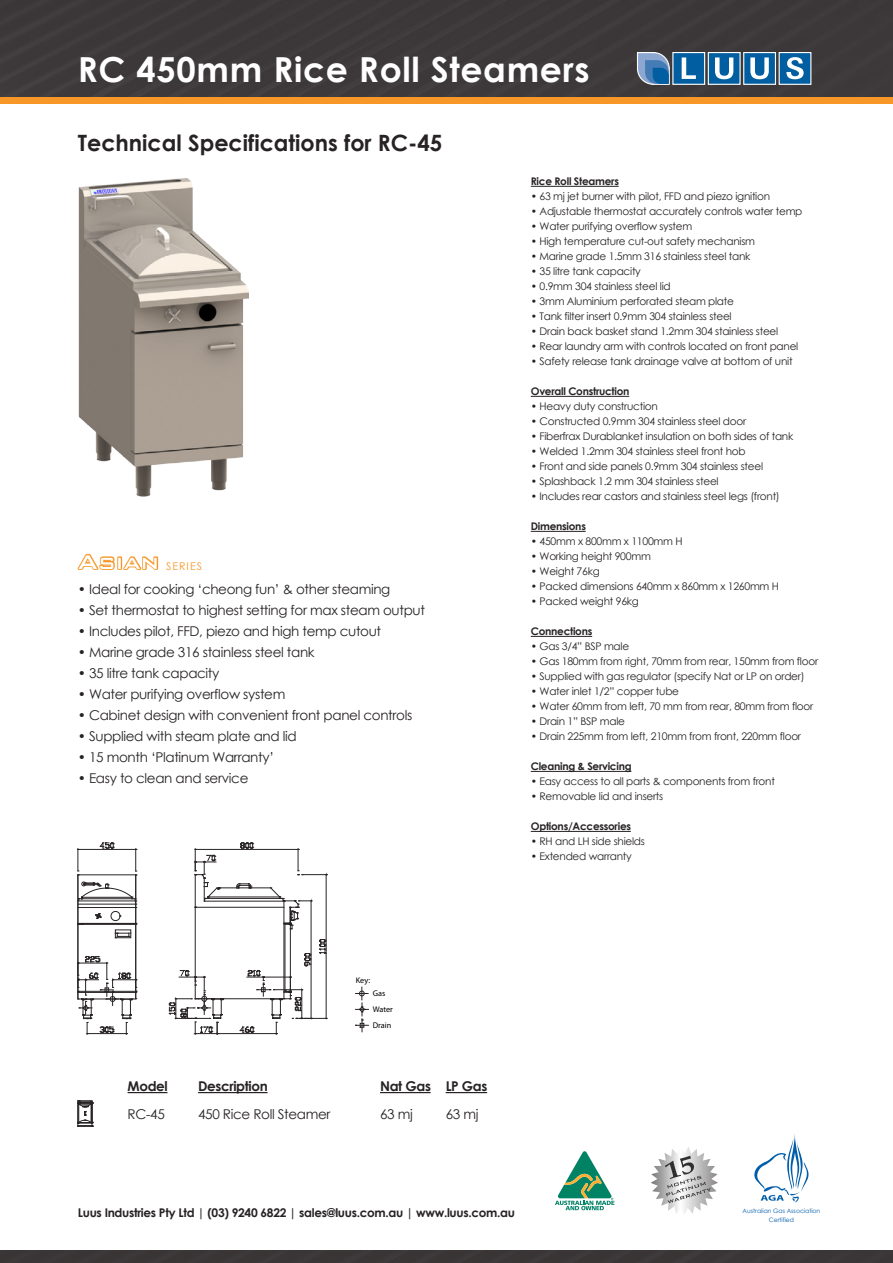
<style>
.page{position:relative;width:893px;height:1263px;background:#fff}
.page>*{position:absolute;margin:0;border:0;box-sizing:border-box;transform-origin:0 0}
.t1{font:700 34.5px "Century Gothic";letter-spacing:.02em;color:#fff}
.t2{font:500 26.55px "Bank Gothic BT";color:#fff}
.t3{font:700 22.5px "Century Gothic";color:#272324}
.t4{font:13.5px "Century Gothic";letter-spacing:-.025em;color:#272324}
.t5{font:700 13.5px "Century Gothic";letter-spacing:-.025em;color:#272324}
.t6{font:700 12px "Century Gothic";letter-spacing:-.025em;color:#272324}
.t7{font:10.65px "Century Gothic";letter-spacing:.095em;color:#f79727}
.t8{font:10.5px "Century Gothic";letter-spacing:-.025em;color:#272324}
.t9{font:700 10.5px "Century Gothic";letter-spacing:-.025em;color:#272324}
.t10{font:8.25px "Myriad Pro";color:#000}
.t11{font:6.15px/8.6px "Century Gothic";color:#005daa;text-align:center}
</style>
<div class="page">
<svg style="left:0;top:0;width:893px;height:103px;background:#dc8929"></svg>
<div style="left:0;top:0;width:893px;height:96px;background:#3c3738"></div>
<div style="left:779px;top:52px;width:32px;height:33px;background:#015fa1;border:1px solid #fff"></div>
<div style="left:672px;top:52px;width:33px;height:33px;background:#015fa1;border:1px solid #fff"></div>
<div style="left:708px;top:52px;width:33px;height:33px;background:#015fa1;border:1px solid #fff"></div>
<div style="left:743px;top:52px;width:33px;height:33px;background:#015fa1;border:1px solid #fff"></div>
<svg style="left:682px;top:57px;width:14px;height:22px"></svg>
<svg style="left:715px;top:57px;width:18px;height:22px"></svg>
<svg style="left:750px;top:57px;width:19px;height:22px"></svg>
<svg style="left:786px;top:57px;width:18px;height:22px"></svg>
<svg style="left:636px;top:52px;width:34px;height:33px"></svg>
<svg style="left:77px;top:553px;width:82px;height:17px"></svg>
<div style="left:0;top:1250px;width:893px;height:13px;background:#3a3536"></div>
<svg style="left:754px;top:1134px;width:55px;height:68px"></svg>
<svg style="left:651px;top:1147px;width:67px;height:67px"></svg>
<svg style="left:555px;top:1151px;width:60px;height:60px"></svg>
<hr style="left:128px;top:1092px;width:39px;height:1px;background:#272324">
<hr style="left:198px;top:1092px;width:70px;height:1px;background:#272324">
<hr style="left:380px;top:1092px;width:51px;height:1px;background:#272324">
<hr style="left:446px;top:1092px;width:41px;height:1px;background:#272324">
<hr style="left:531px;top:186px;width:88px;height:1px;background:#272324">
<hr style="left:531px;top:396px;width:98px;height:1px;background:#272324">
<hr style="left:531px;top:531px;width:55px;height:1px;background:#272324">
<hr style="left:531px;top:636px;width:61px;height:1px;background:#272324">
<hr style="left:531px;top:771px;width:100px;height:1px;background:#272324">
<hr style="left:531px;top:831px;width:100px;height:1px;background:#272324">
<svg style="left:356px;top:987px;width:12px;height:45px"></svg>
<img style="left:78px;top:177px;width:170px;height:320px">
<svg style="left:77px;top:1100px;width:16px;height:27px"></svg>
<svg style="left:80px;top:881px;width:57px;height:44px"></svg>
<div style="left:78px;top:874px;width:58px;height:125px;border:1px solid #272324"></div>
<hr style="left:78px;top:849px;width:58px;height:1px;background:#272324">
<svg style="left:99px;top:842px;width:15px;height:7px"></svg>
<svg style="left:78px;top:850px;width:1px;height:25px"></svg>
<svg style="left:135px;top:849px;width:2px;height:26px"></svg>
<svg style="left:115px;top:933px;width:16px;height:5px"></svg>
<svg style="left:78px;top:955px;width:59px;height:79px"></svg>
<hr style="left:284px;top:901px;width:1px;height:98px;background:#272324">
<hr style="left:285px;top:924px;width:1px;height:67px;background:#272324">
<hr style="left:290px;top:924px;width:1px;height:67px;background:#272324">
<hr style="left:195px;top:907px;width:1px;height:92px;background:#272324">
<hr style="left:195px;top:998px;width:95px;height:1px;background:#272324">
<hr style="left:217px;top:1033px;width:59px;height:1px;background:#272324">
<hr style="left:311px;top:901px;width:1px;height:117px;background:#272324">
<hr style="left:296px;top:1018px;width:31px;height:1px;background:#272324">
<hr style="left:326px;top:875px;width:1px;height:143px;background:#272324">
<svg style="left:319px;top:938px;width:7px;height:16px"></svg>
<svg style="left:168px;top:969px;width:56px;height:65px"></svg>
<svg style="left:195px;top:842px;width:132px;height:87px"></svg>
<svg style="left:239px;top:952px;width:73px;height:82px"></svg>
<h1 class="t1" style="left:78px;top:44px;width:513px">RC 450mm Rice Roll Steamers</h1>
<h3 class="t3" style="left:78px;top:126px;width:366px">Technical Specifications for RC-45</h3>
<h2 class="t2" style="left:78px;top:547px;width:83px">Asian</h2>
<p class="t7" style="left:166px;top:558px;width:37px">SERIES</p>
<p class="t4" style="left:78px;top:580px;width:314px">• Ideal for cooking ‘cheong fun’ &amp; other steaming</p>
<p class="t4" style="left:78px;top:601px;width:349px">• Set thermostat to highest setting for max steam output</p>
<p class="t4" style="left:78px;top:622px;width:305px">• Includes pilot, FFD, piezo and high temp cutout</p>
<p class="t4" style="left:78px;top:643px;width:238px">• Marine grade 316 stainless steel tank</p>
<p class="t4" style="left:78px;top:664px;width:143px">• 35 litre tank capacity</p>
<p class="t4" style="left:78px;top:685px;width:209px">• Water purifying overflow system</p>
<p class="t4" style="left:78px;top:706px;width:336px">• Cabinet design with convenient front panel controls</p>
<p class="t4" style="left:78px;top:727px;width:220px">• Supplied with steam plate and lid</p>
<p class="t4" style="left:78px;top:748px;width:198px">• 15 month ‘Platinum Warranty’</p>
<p class="t4" style="left:78px;top:769px;width:172px">• Easy to clean and service</p>
<p class="t9" style="left:531px;top:174px;width:90px">Rice Roll Steamers</p>
<p class="t8" style="left:531px;top:189px;width:241px">• 63 mj jet burner with pilot, FFD and piezo ignition</p>
<p class="t8" style="left:531px;top:204px;width:273px">• Adjustable thermostat accurately controls water temp</p>
<p class="t8" style="left:531px;top:219px;width:163px">• Water purifying overflow system</p>
<p class="t8" style="left:531px;top:234px;width:226px">• High temperature cut-out safety mechanism</p>
<p class="t8" style="left:531px;top:249px;width:221px">• Marine grade 1.5mm 316 stainless steel tank</p>
<p class="t8" style="left:531px;top:264px;width:112px">• 35 litre tank capacity</p>
<p class="t8" style="left:531px;top:279px;width:141px">• 0.9mm 304 stainless steel lid</p>
<p class="t8" style="left:531px;top:294px;width:205px">• 3mm Aluminium perforated steam plate</p>
<p class="t8" style="left:531px;top:309px;width:202px">• Tank filter insert 0.9mm 304 stainless steel</p>
<p class="t8" style="left:531px;top:324px;width:249px">• Drain back basket stand 1.2mm 304 stainless steel</p>
<p class="t8" style="left:531px;top:339px;width:269px">• Rear laundry arm with controls located on front panel</p>
<p class="t8" style="left:531px;top:354px;width:263px">• Safety release tank drainage valve at bottom of unit</p>
<p class="t9" style="left:531px;top:384px;width:100px">Overall Construction</p>
<p class="t8" style="left:531px;top:399px;width:129px">• Heavy duty construction</p>
<p class="t8" style="left:531px;top:414px;width:217px">• Constructed 0.9mm 304 stainless steel door</p>
<p class="t8" style="left:531px;top:429px;width:264px">• Fiberfrax Durablanket insulation on both sides of tank</p>
<p class="t8" style="left:531px;top:444px;width:216px">• Welded 1.2mm 304 stainless steel front hob</p>
<p class="t8" style="left:531px;top:459px;width:234px">• Front and side panels 0.9mm 304 stainless steel</p>
<p class="t8" style="left:531px;top:474px;width:189px">• Splashback 1.2 mm 304 stainless steel</p>
<p class="t8" style="left:531px;top:489px;width:251px">• Includes rear castors and stainless steel legs (front)</p>
<p class="t9" style="left:531px;top:519px;width:57px">Dimensions</p>
<p class="t8" style="left:531px;top:534px;width:153px">• 450mm x 800mm x 1100mm H</p>
<p class="t8" style="left:531px;top:549px;width:122px">• Working height 900mm</p>
<p class="t8" style="left:531px;top:564px;width:71px">• Weight 76kg</p>
<p class="t8" style="left:531px;top:579px;width:250px">• Packed dimensions 640mm x 860mm x 1260mm H</p>
<p class="t8" style="left:531px;top:594px;width:110px">• Packed weight 96kg</p>
<p class="t9" style="left:531px;top:624px;width:63px">Connections</p>
<p class="t8" style="left:531px;top:639px;width:100px">• Gas 3/4” BSP male</p>
<p class="t8" style="left:531px;top:654px;width:289px">• Gas 180mm from right, 70mm from rear, 150mm from floor</p>
<p class="t8" style="left:531px;top:669px;width:275px">• Supplied with gas regulator (specify Nat or LP on order)</p>
<p class="t8" style="left:531px;top:684px;width:150px">• Water inlet 1/2” copper tube</p>
<p class="t8" style="left:531px;top:699px;width:284px">• Water 60mm from left, 70 mm from rear, 80mm from floor</p>
<p class="t8" style="left:531px;top:714px;width:96px">• Drain 1” BSP male</p>
<p class="t8" style="left:531px;top:729px;width:272px">• Drain 225mm from left, 210mm from front, 220mm floor</p>
<p class="t9" style="left:531px;top:759px;width:102px">Cleaning &amp; Servicing</p>
<p class="t8" style="left:531px;top:774px;width:246px">• Easy access to all parts &amp; components from front</p>
<p class="t8" style="left:531px;top:789px;width:134px">• Removable lid and inserts</p>
<p class="t9" style="left:531px;top:819px;width:102px">Options/Accessories</p>
<p class="t8" style="left:531px;top:834px;width:116px">• RH and LH side shields</p>
<p class="t8" style="left:531px;top:849px;width:103px">• Extended warranty</p>
<p class="t10" style="left:356px;top:975px;width:16px">Key:</p>
<p class="t10" style="left:373px;top:988px;width:14px">Gas</p>
<p class="t10" style="left:373px;top:1004px;width:22px">Water</p>
<p class="t5" style="left:128px;top:1076px;width:42px">Model</p>
<p class="t4" style="left:128px;top:1104px;width:39px">RC-45</p>
<p class="t5" style="left:198px;top:1076px;width:71px">Description</p>
<p class="t4" style="left:198px;top:1104px;width:134px">450 Rice Roll Steamer</p>
<p class="t10" style="left:373px;top:1020px;width:20px">Drain</p>
<p class="t5" style="left:380px;top:1076px;width:52px">Nat Gas</p>
<p class="t4" style="left:380px;top:1104px;width:34px">63 mj</p>
<p class="t5" style="left:446px;top:1076px;width:43px">LP Gas</p>
<p class="t4" style="left:446px;top:1104px;width:34px">63 mj</p>
<p class="t6" style="left:78px;top:1203px;width:439px">Luus Industries Pty Ltd | (03) 9240 6822 | sales@luus.com.au | www.luus.com.au</p>
<p class="t11" style="left:742px;top:1206px;width:79px">Australian Gas Association<br>Certified</p>
</div>
